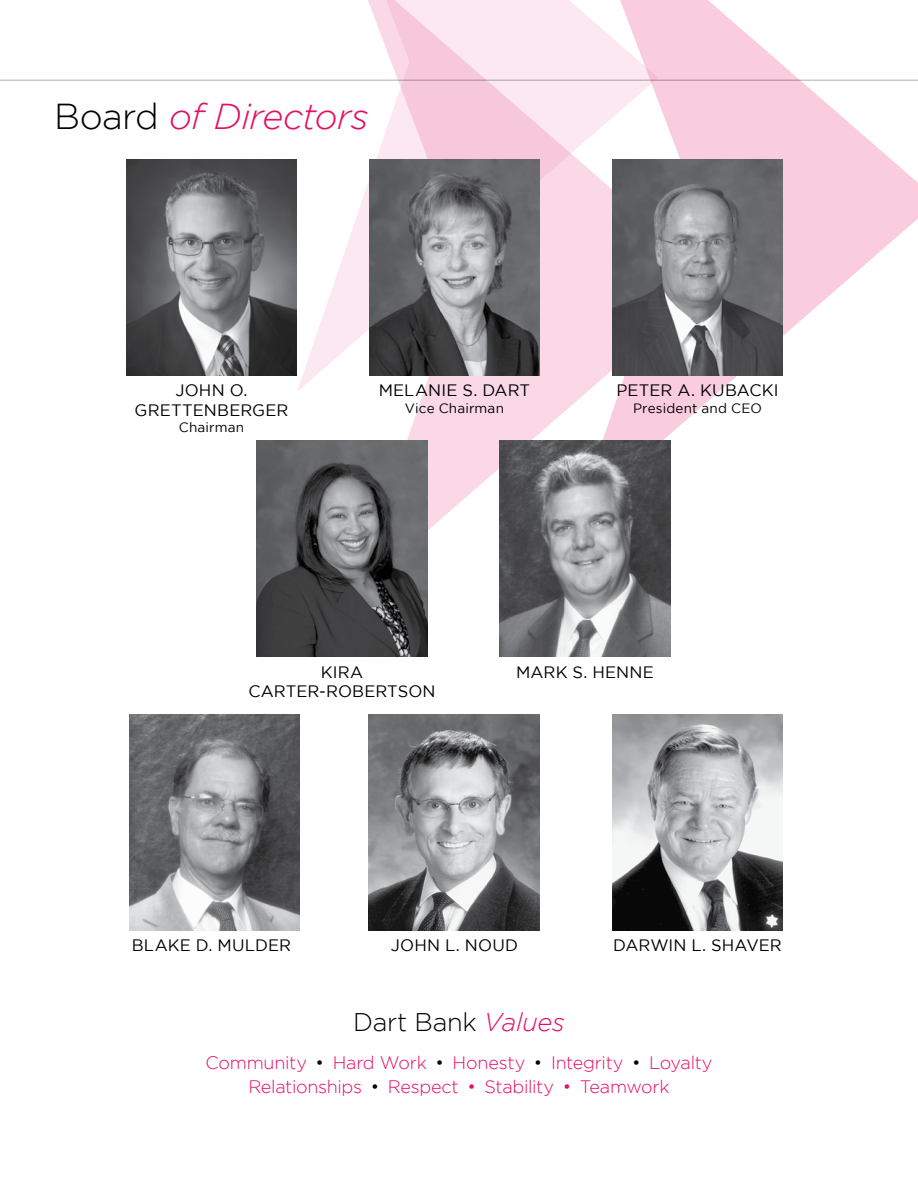
<style>
.page{position:relative;width:918px;height:1188px;background:#fff}
.page>*{position:absolute;margin:0;border:0;box-sizing:border-box;transform-origin:0 0}
.t1{font:italic 300 36px "Gotham";letter-spacing:-.025em;color:#e50e63}
.t2{font:300 25.5px "Gotham";letter-spacing:-.01em;color:#000}
.t3{font:300 18px/24px "Gotham";letter-spacing:-.015em;color:#e50e63;text-align:center}
.t4{font:16.5px "Gotham";letter-spacing:.01em;color:#000}
.t5{font:13.5px "Gotham";letter-spacing:.015em;color:#000}
.s1{font-style:normal;color:#000}
.s2{font-style:italic;color:#e50e63}
.s3{color:#000}
</style>
<div class="page">
<hr style="left:0;top:79px;width:918px;height:2px;background:#c7c8ca">
<svg style="left:716px;top:7px;width:202px;height:387px"></svg>
<svg style="left:355px;top:0;width:361px;height:594px"></svg>
<svg style="left:297px;top:0;width:361px;height:392px"></svg>
<img style="left:612px;top:159px;width:171px;height:216px">
<img style="left:126px;top:159px;width:171px;height:216px">
<img style="left:369px;top:159px;width:171px;height:216px">
<img style="left:256px;top:441px;width:172px;height:216px">
<img style="left:500px;top:441px;width:170px;height:216px">
<img style="left:129px;top:714px;width:171px;height:216px">
<img style="left:369px;top:714px;width:171px;height:216px">
<img style="left:612px;top:714px;width:171px;height:216px">
<h1 class="t1" style="left:54px;top:96px;width:316px"><span class="s1">Board</span> of Directors</h1>
<p class="t4" style="left:175px;top:381px;width:23px">JOHN</p>
<p class="t4" style="left:230px;top:381px;width:19px">O.</p>
<p class="t4" style="left:134px;top:401px;width:26px">GRETTEN</p>
<p class="t4" style="left:217px;top:401px;width:60px">BERGER</p>
<p class="t5" style="left:179px;top:420px;width:67px">Chairman</p>
<p class="t4" style="left:379px;top:381px;width:26px">MELANIE</p>
<p class="t4" style="left:462px;top:381px;width:45px">S. DART</p>
<p class="t5" style="left:405px;top:401px;width:101px">Vice Chairman</p>
<p class="t4" style="left:617px;top:381px;width:12px">PETER</p>
<p class="t4" style="left:678px;top:381px;width:99px">A. KUBACKI</p>
<p class="t5" style="left:633px;top:401px;width:109px">President and CEO</p>
<p class="t4" style="left:321px;top:663px;width:23px">KIRA</p>
<p class="t4" style="left:516px;top:663px;width:90px">MARK S. HENNE</p>
<p class="t4" style="left:248px;top:682px;width:13px">CARTER</p>
<p class="t4" style="left:319px;top:682px;width:57px">-ROBERT</p>
<p class="t4" style="left:398px;top:682px;width:24px">SON</p>
<p class="t4" style="left:132px;top:936px;width:148px">BLAKE D. MULDER</p>
<p class="t4" style="left:391px;top:936px;width:23px">JOHN</p>
<p class="t4" style="left:445px;top:936px;width:33px">L. NOU</p>
<p class="t4" style="left:505px;top:936px;width:14px">D</p>
<p class="t4" style="left:613px;top:936px;width:157px">DARWIN L. SHAVER</p>
<h2 class="t2" style="left:353px;top:1008px;width:213px">Dart Bank <span class="s2">Values</span></h2>
<p class="t3" style="left:205px;top:1050px;width:509px">Community <span class="s3">•</span> Hard Work <span class="s3">•</span> Honesty <span class="s3">•</span> Integrity <span class="s3">•</span> Loyalty<br>Relationships <span class="s3">•</span> Respect • Stability • Teamwork</p>
</div>
